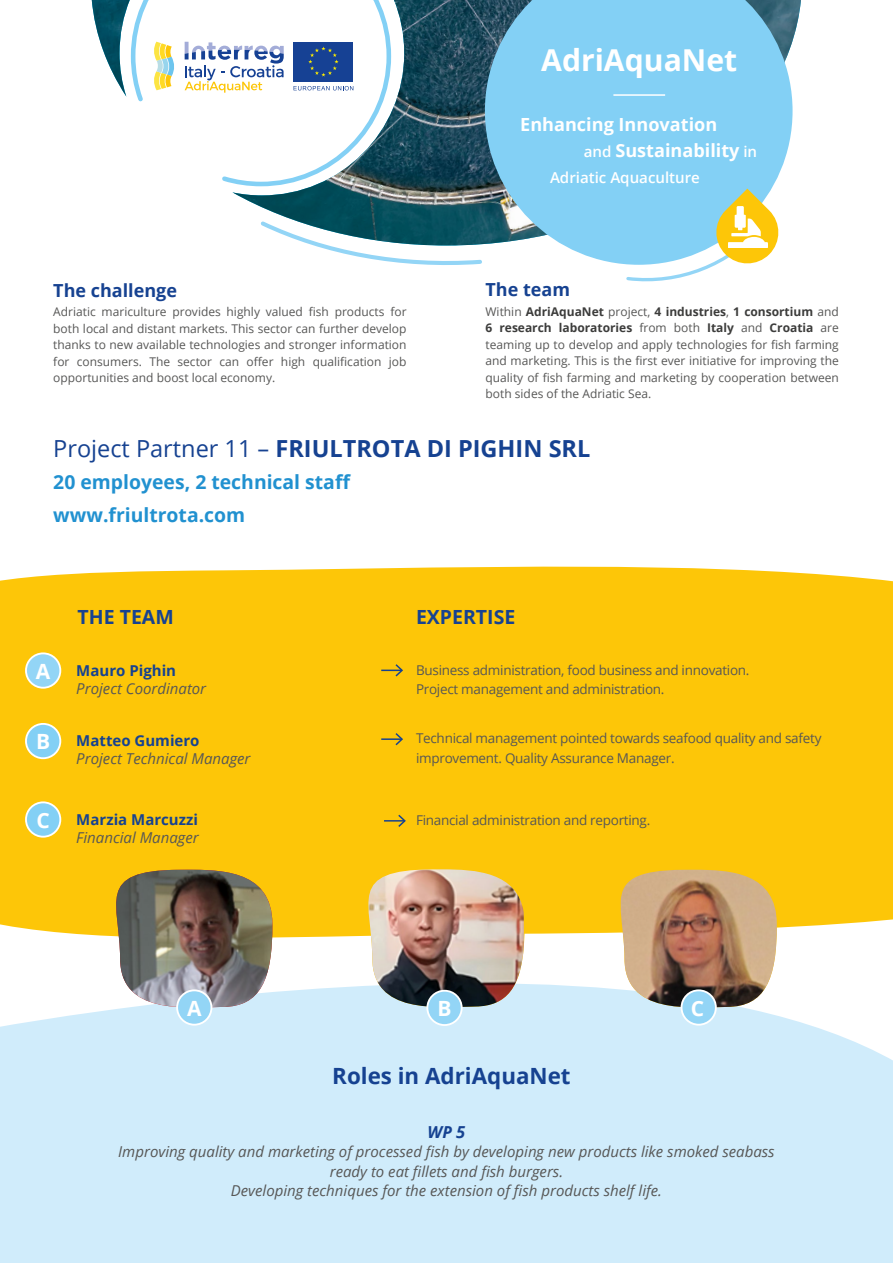
<style>
.page{position:relative;width:893px;height:1263px;background:#fff}
.page>*{position:absolute;margin:0;border:0;box-sizing:border-box;transform-origin:0 0}
.t1{font:700 30.15px "Open Sans";color:#fff}
.t2{font:700 23.55px "Open Sans";color:#164291}
.t3{font:700 22.35px "Open Sans";color:#164291}
.t4{font:700 21px "Open Sans";color:#fff}
.t5{font:700 19.5px "Open Sans";color:#164291}
.t6{font:700 19.35px/32.2px "Open Sans";color:#2191d0}
.t7{font:700 18.15px/26px "Open Sans";color:#fff}
.t8{font:700 18px "Open Sans";color:#164291}
.t9{font:italic 700 16.5px "Open Sans";color:#164291}
.t10{font:600 15.15px "Open Sans";color:#fff}
.t11{font:italic 15px/19.5px "Open Sans";color:#575756;text-align:center}
.t12{font:700 15px "Open Sans";color:#164291}
.t13{font:13.5px/19.5px "Open Sans";letter-spacing:-.02em;color:#575756}
.t14{font:12px/16.5px "Open Sans";color:#575756;text-align:justify}
.s1{font-weight:600;font-size:15.15px}
.s2{font-weight:700;color:#3c3c3b}
.s3{font-weight:400}
</style>
<div class="page">
<div style="left:0;top:566px;width:893px;height:282px;background:#fdc608"></div>
<svg style="left:0;top:848px;width:893px;height:415px;background:#dae8da"></svg>
<svg style="left:94px;top:867px;width:179px;height:148px"></svg>
<img style="left:114px;top:870px;width:159px;height:140px">
<div style="left:177px;top:990px;width:34px;height:35px;background:#93d5f6;border-radius:50%"></div>
<div style="left:176px;top:989px;width:36px;height:36px;border:2px solid #fff;border-radius:50%"></div>
<svg style="left:598px;top:867px;width:179px;height:148px"></svg>
<img style="left:621px;top:870px;width:156px;height:140px">
<div style="left:681px;top:990px;width:35px;height:35px;background:#93d5f6;border-radius:50%"></div>
<div style="left:681px;top:989px;width:36px;height:36px;border:2px solid #fff;border-radius:50%"></div>
<svg style="left:381px;top:663px;width:23px;height:15px"></svg>
<hr style="left:381px;top:738px;width:21px;height:2px;background:#164291">
<svg style="left:394px;top:731px;width:10px;height:16px"></svg>
<div style="left:26px;top:653px;width:34px;height:35px;background:#93d5f6;border-radius:50%"></div>
<div style="left:25px;top:652px;width:36px;height:37px;border:2px solid #fff;border-radius:50%"></div>
<div style="left:26px;top:724px;width:34px;height:34px;background:#83d0f5;border-radius:50%"></div>
<div style="left:25px;top:723px;width:36px;height:36px;border:2px solid #fff;border-radius:50%"></div>
<div style="left:26px;top:802px;width:34px;height:35px;background:#83d0f5;border-radius:50%"></div>
<div style="left:25px;top:801px;width:36px;height:37px;border:2px solid #fff;border-radius:50%"></div>
<svg style="left:346px;top:867px;width:179px;height:148px"></svg>
<img style="left:367px;top:869px;width:157px;height:141px">
<div style="left:427px;top:991px;width:35px;height:34px;background:#93d5f6;border-radius:50%"></div>
<div style="left:426px;top:990px;width:37px;height:36px;border:2px solid #fff;border-radius:50%"></div>
<svg style="left:384px;top:813px;width:23px;height:15px"></svg>
<svg style="left:313px;top:245px;width:169px;height:20px"></svg>
<img style="left:92px;top:0;width:709px;height:245px">
<svg style="left:129px;top:0;width:264px;height:189px"></svg>
<svg style="left:485px;top:0;width:307px;height:264px;background:#84caeb"></svg>
<svg style="left:624px;top:189px;width:157px;height:93px"></svg>
<hr style="left:613px;top:94px;width:52px;height:2px;background:#fff">
<h3 class="t8" style="left:53px;top:277px;width:125px">The challenge</h3>
<p class="t14" style="left:53px;top:303px;width:355px">Adriatic mariculture provides highly valued fish products for both local and distant markets. This sector can further develop thanks to new available technologies and stronger information for consumers. The sector can offer high qualification job opportunities and boost local economy.</p>
<h1 class="t1" style="left:541px;top:39px;width:198px">AdriAquaNet</h1>
<h3 class="t7" style="left:584px;top:111px;width:175px;text-indent:-63px">Enhancing Innovation<br><span class="s1">and</span> Sustainability <span class="s1">in</span></h3>
<p class="t10" style="left:550px;top:167px;width:151px">Adriatic Aquaculture</p>
<h3 class="t8" style="left:486px;top:277px;width:86px">The team</h3>
<p class="t14" style="left:486px;top:303px;width:355px">Within <span class="s2">AdriAquaNet</span> project, <span class="s2">4 industries</span>, <span class="s2">1 consortium</span> and <span class="s2">6 research laboratories</span> from both <span class="s2">Italy</span> and <span class="s2">Croatia</span> are teaming up to develop and apply technologies for fish farming and marketing. This is the first ever initiative for improving the quality of fish farming and marketing by cooperation between both sides of the Adriatic Sea.</p>
<h2 class="t2" style="left:53px;top:432px;width:539px"><span class="s3">Project Partner 11 –</span> FRIULTROTA DI PIGHIN SRL</h2>
<h3 class="t6" style="left:53px;top:466px;width:299px">20 employees, 2 technical staff www.friultrota.com</h3>
<h3 class="t4" style="left:36px;top:656px;width:16px">A</h3>
<h3 class="t4" style="left:36px;top:727px;width:16px">B</h3>
<h3 class="t4" style="left:36px;top:805px;width:15px">C</h3>
<h3 class="t5" style="left:78px;top:603px;width:98px">THE TEAM</h3>
<h3 class="t5" style="left:416px;top:603px;width:101px">EXPERTISE</h3>
<p class="t12" style="left:76px;top:660px;width:101px">Mauro Pighin</p>
<p class="t11" style="left:76px;top:678px;width:131px">Project Coordinator</p>
<p class="t12" style="left:76px;top:730px;width:125px">Matteo Gumiero</p>
<p class="t11" style="left:76px;top:749px;width:176px">Project Technical Manager</p>
<p class="t12" style="left:76px;top:809px;width:123px">Marzia Marcuzzi</p>
<p class="t11" style="left:76px;top:827px;width:124px">Financial Manager</p>
<p class="t13" style="left:416px;top:659px;width:335px">Business administration, food business and innovation.<br>Project management and administration.</p>
<p class="t13" style="left:416px;top:728px;width:407px">Technical management pointed towards seafood quality and safety improvement. Quality Assurance Manager.</p>
<p class="t13" style="left:416px;top:810px;width:236px">Financial administration and reporting.</p>
<h3 class="t4" style="left:187px;top:993px;width:16px">A</h3>
<h3 class="t4" style="left:691px;top:993px;width:15px">C</h3>
<h3 class="t4" style="left:437px;top:993px;width:16px">B</h3>
<h3 class="t3" style="left:332px;top:1060px;width:240px">Roles in AdriAquaNet</h3>
<h3 class="t9" style="left:428px;top:1120px;width:39px">WP 5</h3>
<p class="t11" style="left:118px;top:1141px;width:658px">Improving quality and marketing of processed fish by developing new products like smoked seabass ready to eat fillets and fish burgers.<br>Developing techniques for the extension of fish products shelf life.</p>
</div>
